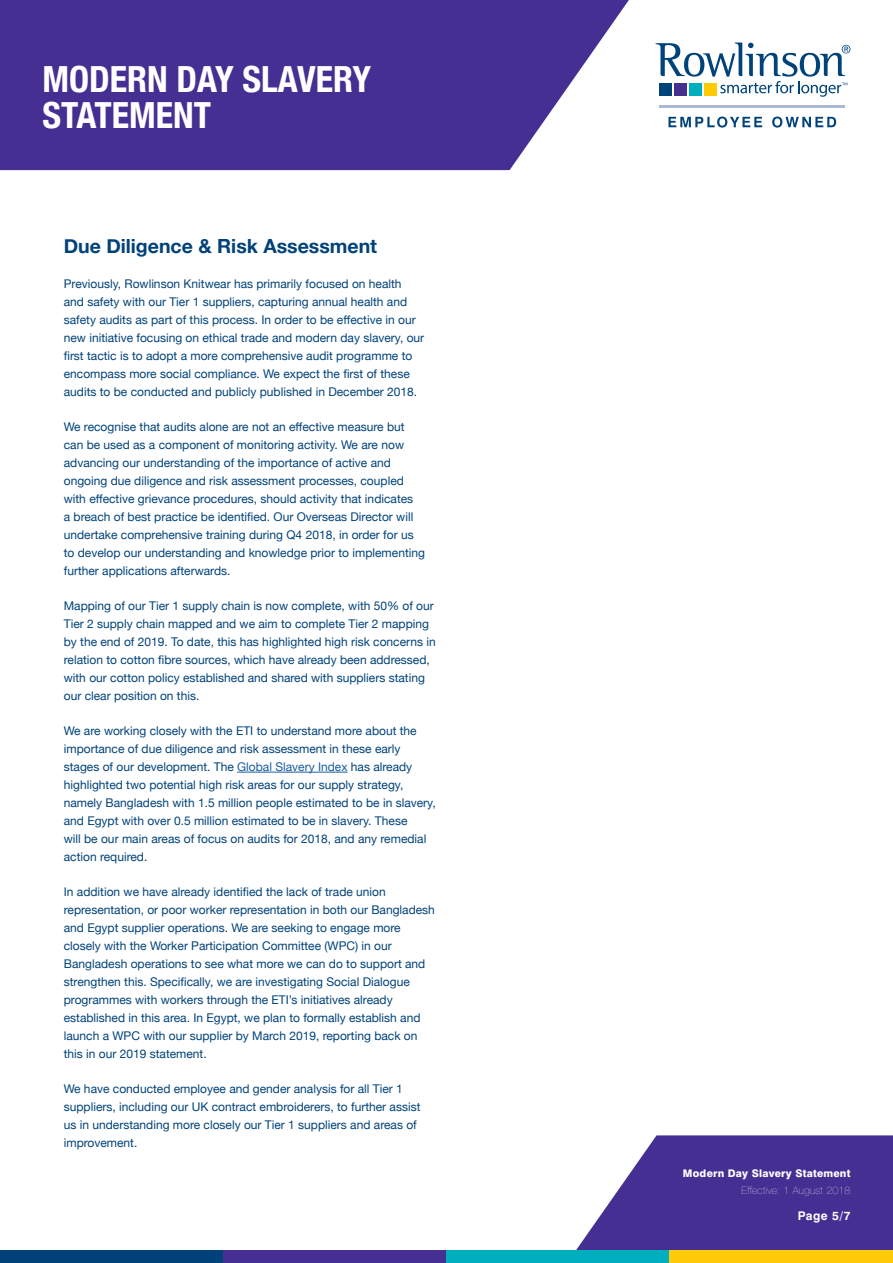
<style>
.page{position:relative;width:893px;height:1263px;background:#fff}
.page>*{position:absolute;margin:0;border:0;box-sizing:border-box;transform-origin:0 0}
.t1{font:700 condensed 36px/36px "Helvetica Neue";color:#fff}
.t2{font:700 19.5px "Helvetica Neue";color:#004279}
.t3{font:12px/18px "Helvetica Neue";color:#004279}
.t4{font:700 12px "Swiss 721 BT";color:#fff}
.t5{font:800 10.5px/16.5px "Swiss 721 BT";letter-spacing:.02em;color:#fff;text-align:right}
.s1{color:#175d9e}
.s2{font-family:"Helvetica Neue";font-weight:200}
</style>
<div class="page">
<svg style="left:0;top:0;width:629px;height:170px;background:#56429c"></svg>
<svg style="left:576px;top:1135px;width:317px;height:115px;background:#5d4aa0"></svg>
<div style="left:0;top:1250px;width:223px;height:13px;background:#004279"></div>
<div style="left:223px;top:1250px;width:223px;height:13px;background:#452f92"></div>
<div style="left:446px;top:1250px;width:224px;height:13px;background:#00afbd"></div>
<div style="left:670px;top:1250px;width:223px;height:13px;background:#feca0a"></div>
<svg style="left:656px;top:43px;width:194px;height:54px"></svg>
<svg style="left:668px;top:117px;width:94px;height:11px"></svg>
<svg style="left:772px;top:117px;width:64px;height:11px"></svg>
<hr style="left:659px;top:105px;width:186px;height:3px;background:#abb8d4">
<hr style="left:237px;top:772px;width:111px;height:1px;background:#175d9e">
<p class="t1" style="left:43px;top:58px;width:330px">MODERN DAY SLAVERY<br>STATEMENT</p>
<p class="t2" style="left:64px;top:231px;width:315px">Due Diligence &amp; Risk Assessment</p>
<p class="t3" style="left:64px;top:275px;width:362px">Previously, Rowlinson Knitwear has primarily focused on health and safety with our Tier 1 suppliers, capturing annual health and safety audits as part of this process. In order to be effective in our new initiative focusing on ethical trade and modern day slavery, our first tactic is to adopt a more comprehensive audit programme to encompass more social compliance. We expect the first of these audits to be conducted and publicly published in December 2018.</p>
<p class="t3" style="left:64px;top:418px;width:363px">We recognise that audits alone are not an effective measure but can be used as a component of monitoring activity. We are now advancing our understanding of the importance of active and ongoing due diligence and risk assessment processes, coupled with effective grievance procedures, should activity that indicates<br>a breach of best practice be identified. Our Overseas Director will undertake comprehensive training during Q4 2018, in order for us to develop our understanding and knowledge prior to implementing further applications afterwards.</p>
<p class="t3" style="left:64px;top:597px;width:373px">Mapping of our Tier 1 supply chain is now complete, with 50% of our Tier 2 supply chain mapped and we aim to complete Tier 2 mapping by the end of 2019. To date, this has highlighted high risk concerns in relation to cotton fibre sources, which have already been addressed, with our cotton policy established and shared with suppliers stating our clear position on this.</p>
<p class="t3" style="left:64px;top:722px;width:373px">We are working closely with the ETI to understand more about the importance of due diligence and risk assessment in these early stages of our development. The <span class="s1">Global Slavery Index</span> has already highlighted two potential high risk areas for our supply strategy, namely Bangladesh with 1.5 million people estimated to be in slavery, and Egypt with over 0.5 million estimated to be in slavery. These<br>will be our main areas of focus on audits for 2018, and any remedial action required.</p>
<p class="t3" style="left:64px;top:883px;width:373px">In addition we have already identified the lack of trade union representation, or poor worker representation in both our Bangladesh and Egypt supplier operations. We are seeking to engage more closely with the Worker Participation Committee (WPC) in our Bangladesh operations to see what more we can do to support and strengthen this. Specifically, we are investigating Social Dialogue programmes with workers through the ETI’s initiatives already established in this area. In Egypt, we plan to formally establish and launch a WPC with our supplier by March 2019, reporting back on this in our 2019 statement.</p>
<p class="t3" style="left:64px;top:1080px;width:358px">We have conducted employee and gender analysis for all Tier 1 suppliers, including our UK contract embroiderers, to further assist us in understanding more closely our Tier 1 suppliers and areas of improvement.</p>
<p class="t5" style="left:683px;top:1165px;width:169px">Modern Day Slavery Statement<br><span class="s2">Effective: 1 August 2018</span></p>
<p class="t4" style="left:798px;top:1209px;width:54px">Page 5/7</p>
</div>
